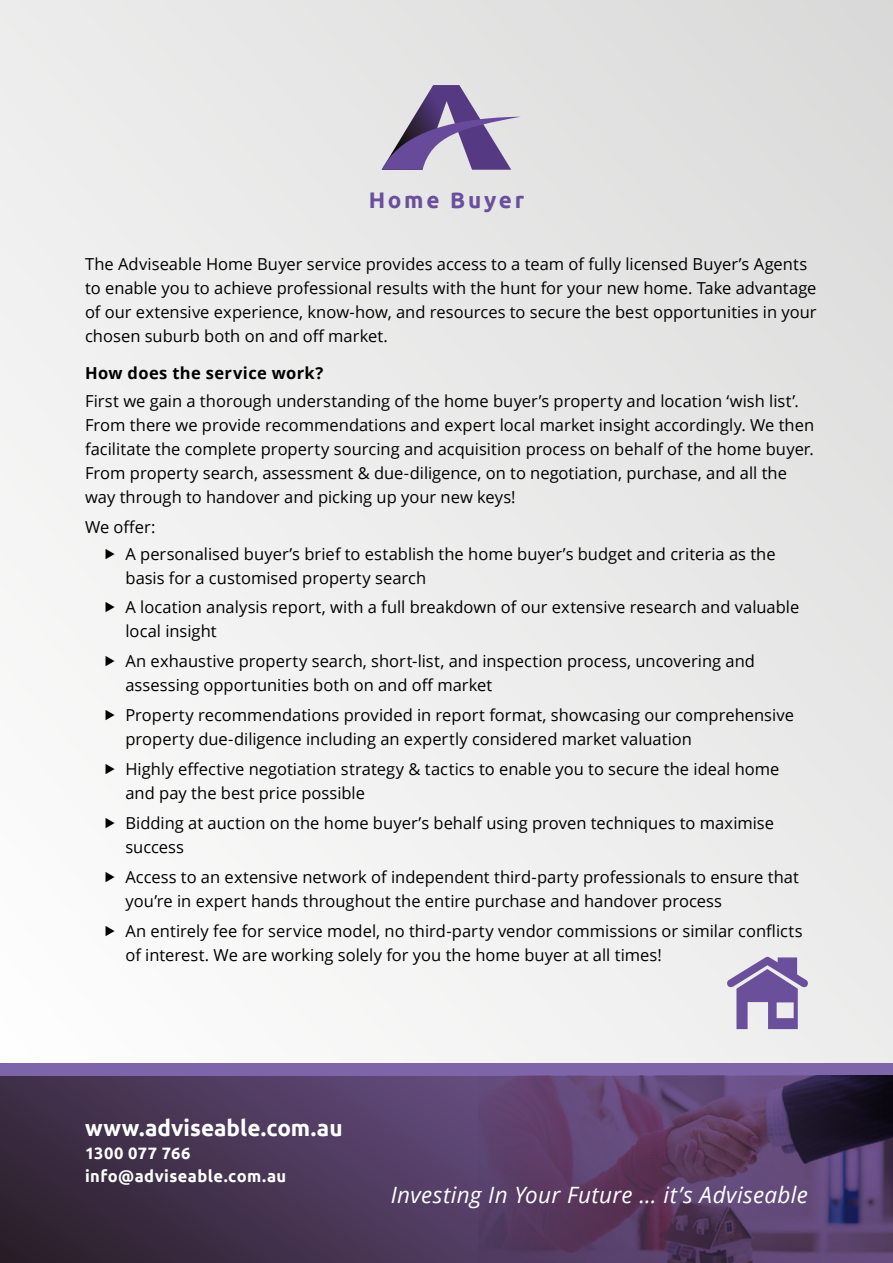
<style>
.page{position:relative;width:893px;height:1263px;background:#fff}
.page>*{position:absolute;margin:0;border:0;box-sizing:border-box;transform-origin:0 0}
.t1{font:italic 22.5px "Open Sans";letter-spacing:.015em;color:#fff}
.t2{font:700 22.5px "Ubuntu";color:#fff}
.t3{font:700 22.5px "Ubuntu";letter-spacing:.12em;color:#6a4f9b}
.t4{font:16.5px/24px "Open Sans";color:#000}
.t5{font:700 16.5px/23.1px "Ubuntu";letter-spacing:.025em;color:#fff}
.t6{font:700 16.5px "Open Sans";letter-spacing:.02em;color:#000}
</style>
<div class="page">
<div style="left:0;top:0;width:893px;height:1063px;background:linear-gradient(to right,#f6f6f6,#e3e3e2)"></div>
<svg style="left:0;top:1076px;width:478px;height:187px;background:#473553"></svg>
<div style="left:0;top:1063px;width:893px;height:13px;background:#7e64a9"></div>
<svg style="left:382px;top:85px;width:139px;height:85px;background:#a498b7"></svg>
<svg style="left:726px;top:957px;width:83px;height:72px;background:#a799c1"></svg>
<img style="left:478px;top:1076px;width:415px;height:187px">
<svg style="left:106px;top:548px;width:9px;height:11px"></svg>
<svg style="left:106px;top:602px;width:9px;height:11px"></svg>
<svg style="left:106px;top:656px;width:9px;height:11px"></svg>
<svg style="left:106px;top:710px;width:9px;height:11px"></svg>
<svg style="left:106px;top:764px;width:9px;height:10px"></svg>
<svg style="left:106px;top:818px;width:9px;height:10px"></svg>
<svg style="left:106px;top:872px;width:9px;height:10px"></svg>
<svg style="left:106px;top:926px;width:9px;height:10px"></svg>
<h1 class="t3" style="left:369px;top:187px;width:157px">Home Buyer</h1>
<p class="t4" style="left:85px;top:251px;width:733px">The Adviseable Home Buyer service provides access to a team of fully licensed Buyer’s Agents to enable you to achieve professional results with the hunt for your new home. Take advantage of our extensive experience, know-how, and resources to secure the best opportunities in your chosen suburb both on and off market.</p>
<p class="t6" style="left:85px;top:361px;width:240px">How does the service work?</p>
<p class="t4" style="left:85px;top:388px;width:731px">First we gain a thorough understanding of the home buyer’s property and location ‘wish list’.<br>From there we provide recommendations and expert local market insight accordingly. We then facilitate the complete property sourcing and acquisition process on behalf of the home buyer.<br>From property search, assessment &amp; due-diligence, on to negotiation, purchase, and all the way through to handover and picking up your new keys!</p>
<p class="t4" style="left:125px;top:514px;width:652px;line-height:26.1px;text-indent:-40px">We offer:<br>A personalised buyer’s brief to establish the home buyer’s budget and criteria as the</p>
<p class="t4" style="left:125px;top:562px;width:675px;line-height:30px">basis for a customised property search<br>A location analysis report, with a full breakdown of our extensive research and valuable</p>
<p class="t4" style="left:125px;top:616px;width:631px;line-height:30px">local insight<br>An exhaustive property search, short-list, and inspection process, uncovering and</p>
<p class="t4" style="left:125px;top:670px;width:670px;line-height:30px">assessing opportunities both on and off market<br>Property recommendations provided in report format, showcasing our comprehensive</p>
<p class="t4" style="left:125px;top:724px;width:655px;line-height:30px">property due-diligence including an expertly considered market valuation<br>Highly effective negotiation strategy &amp; tactics to enable you to secure the ideal home</p>
<p class="t4" style="left:125px;top:778px;width:650px;line-height:30px">and pay the best price possible<br>Bidding at auction on the home buyer’s behalf using proven techniques to maximise</p>
<p class="t4" style="left:125px;top:832px;width:675px;line-height:30px">success<br>Access to an extensive network of independent third-party professionals to ensure that</p>
<p class="t4" style="left:125px;top:886px;width:679px;line-height:30px">you’re in expert hands throughout the entire purchase and handover process<br>An entirely fee for service model, no third-party vendor commissions or similar conflicts</p>
<p class="t4" style="left:125px;top:943px;width:538px">of interest. We are working solely for you the home buyer at all times!</p>
<h1 class="t2" style="left:85px;top:1115px;width:259px">www.adviseable.com.au</h1>
<p class="t5" style="left:85px;top:1141px;width:203px">1300 077 766 info@adviseable.com.au</p>
<h1 class="t1" style="left:391px;top:1179px;width:419px">Investing In Your Future … it’s Adviseable</h1>
</div>
